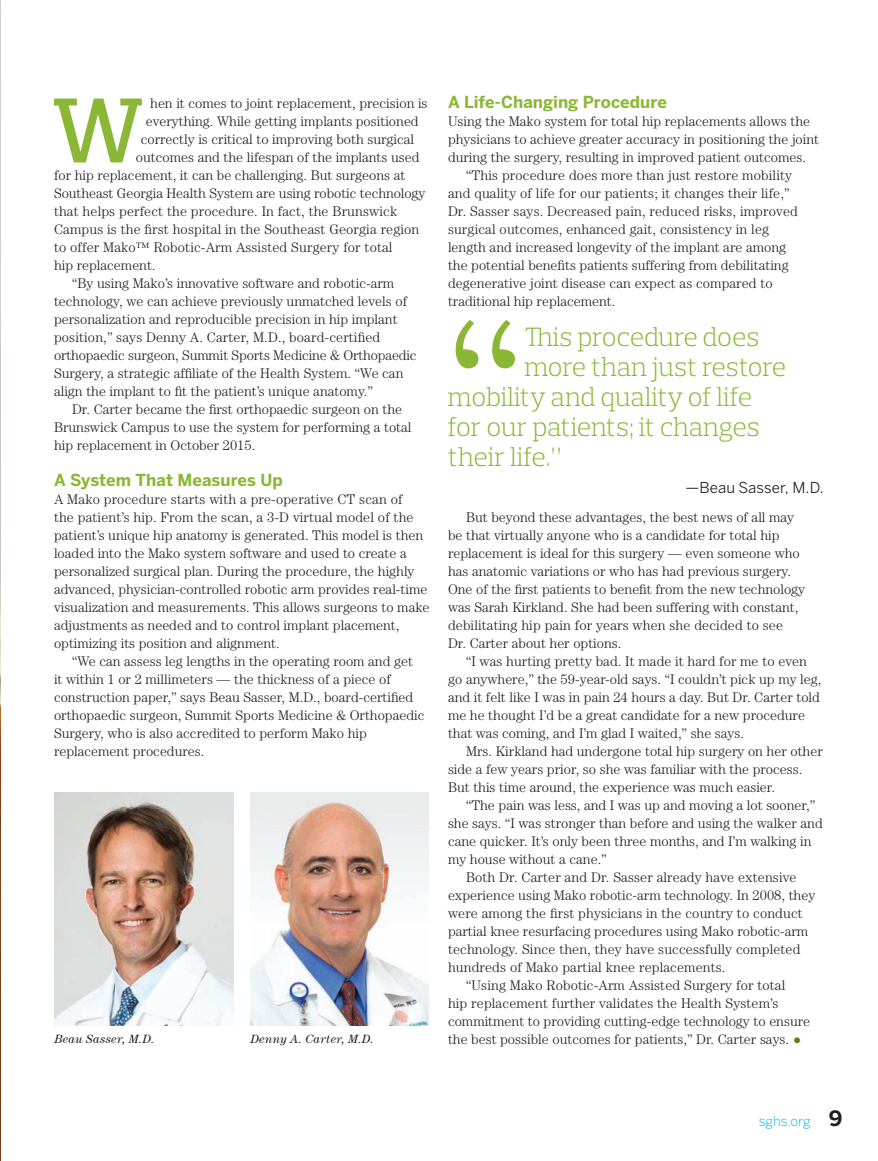
<style>
.page{position:relative;width:878px;height:1161px;background:#fff}
.page>*{position:absolute;margin:0;border:0;box-sizing:border-box;transform-origin:0 0}
.t1{font:300 196.05px "Century Std";color:#8ab836}
.t2{font:500 93.3px "Prelo Slab";color:#8ab836}
.t3{font:300 27px "Prelo Slab";letter-spacing:-.01em;color:#8ab836}
.t4{font:700 16.5px "Benton Sans";color:#8ab836}
.t5{font:15px "Benton Sans";letter-spacing:.005em;color:#231f20}
.t6{font:300 13.95px "Century Std";color:#231f20}
.t7{font:300 13.5px "Benton Sans";color:#00aeef}
.t8{font:italic 12px "Century Std";letter-spacing:.025em;color:#231f20}
.s1{font-weight:700;font-size:21px;color:#231f20}
</style>
<div class="page">
<img style="left:0;top:1px;width:1px;height:1159px">
<img style="left:55px;top:792px;width:178px;height:233px">
<img style="left:250px;top:792px;width:179px;height:234px">
<p class="t2" style="left:52px;top:73px;width:93px">W</p>
<p class="t6" style="left:150px;top:95px;width:279px">hen it comes to joint replacement, precision is</p>
<p class="t6" style="left:146px;top:113px;width:274px">everything. While getting implants positioned</p>
<p class="t6" style="left:141px;top:131px;width:275px">correctly is critical to improving both surgical</p>
<p class="t6" style="left:136px;top:149px;width:285px">outcomes and the lifespan of the implants used</p>
<p class="t6" style="left:54px;top:167px;width:353px">for hip replacement, it can be challenging. But surgeons at</p>
<p class="t6" style="left:54px;top:185px;width:373px">Southeast Georgia Health System are using robotic technology</p>
<p class="t6" style="left:54px;top:203px;width:345px">that helps perfect the procedure. In fact, the Brunswick</p>
<p class="t6" style="left:54px;top:221px;width:367px">Campus is the first hospital in the Southeast Georgia region</p>
<p class="t6" style="left:54px;top:239px;width:340px">to offer Mako™ Robotic-Arm Assisted Surgery for total</p>
<p class="t6" style="left:54px;top:257px;width:103px">hip replacement.</p>
<p class="t6" style="left:72px;top:275px;width:324px">“By using Mako’s innovative software and robotic-arm</p>
<p class="t6" style="left:54px;top:293px;width:354px">technology, we can achieve previously unmatched levels of</p>
<p class="t6" style="left:54px;top:311px;width:345px">personalization and reproducible precision in hip implant</p>
<p class="t6" style="left:54px;top:329px;width:328px">position,” says Denny A. Carter, M.D., board-certified</p>
<p class="t6" style="left:54px;top:347px;width:364px">orthopaedic surgeon, Summit Sports Medicine &amp; Orthopaedic</p>
<p class="t6" style="left:54px;top:365px;width:351px">Surgery, a strategic affiliate of the Health System. “We can</p>
<p class="t6" style="left:54px;top:383px;width:320px">align the implant to fit the patient’s unique anatomy.”</p>
<p class="t6" style="left:72px;top:401px;width:331px">Dr. Carter became the first orthopaedic surgeon on the</p>
<p class="t6" style="left:54px;top:419px;width:359px">Brunswick Campus to use the system for performing a total</p>
<p class="t6" style="left:54px;top:437px;width:203px">hip replacement in October 2015.</p>
<p class="t4" style="left:54px;top:470px;width:230px">A System That Measures Up</p>
<p class="t6" style="left:54px;top:491px;width:350px">A Mako procedure starts with a pre-operative CT scan of</p>
<p class="t6" style="left:54px;top:509px;width:361px">the patient’s hip. From the scan, a 3-D virtual model of the</p>
<p class="t6" style="left:54px;top:527px;width:370px">patient’s unique hip anatomy is generated. This model is then</p>
<p class="t6" style="left:54px;top:545px;width:354px">loaded into the Mako system software and used to create a</p>
<p class="t6" style="left:54px;top:563px;width:362px">personalized surgical plan. During the procedure, the highly</p>
<p class="t6" style="left:54px;top:581px;width:375px">advanced, physician-controlled robotic arm provides real-time</p>
<p class="t6" style="left:54px;top:599px;width:377px">visualization and measurements. This allows surgeons to make</p>
<p class="t6" style="left:54px;top:617px;width:347px">adjustments as needed and to control implant placement,</p>
<p class="t6" style="left:54px;top:635px;width:227px">optimizing its position and alignment.</p>
<p class="t6" style="left:72px;top:653px;width:342px">“We can assess leg lengths in the operating room and get</p>
<p class="t6" style="left:54px;top:671px;width:338px">it within 1 or 2 millimeters — the thickness of a piece of</p>
<p class="t6" style="left:54px;top:689px;width:361px">construction paper,” says Beau Sasser, M.D., board-certified</p>
<p class="t6" style="left:54px;top:707px;width:372px">orthopaedic surgeon, Summit Sports Medicine &amp; Orthopaedic</p>
<p class="t6" style="left:54px;top:725px;width:314px">Surgery, who is also accredited to perform Mako hip</p>
<p class="t6" style="left:54px;top:743px;width:152px">replacement procedures.</p>
<p class="t8" style="left:55px;top:1032px;width:101px">Beau Sasser, M.D.</p>
<p class="t8" style="left:250px;top:1032px;width:125px">Denny A. Carter, M.D.</p>
<p class="t4" style="left:448px;top:92px;width:220px">A Life-Changing Procedure</p>
<p class="t6" style="left:448px;top:113px;width:363px">Using the Mako system for total hip replacements allows the</p>
<p class="t6" style="left:448px;top:131px;width:372px">physicians to achieve greater accuracy in positioning the joint</p>
<p class="t6" style="left:448px;top:149px;width:359px">during the surgery, resulting in improved patient outcomes.</p>
<p class="t6" style="left:466px;top:167px;width:327px">“This procedure does more than just restore mobility</p>
<p class="t6" style="left:448px;top:185px;width:343px">and quality of life for our patients; it changes their life,”</p>
<p class="t6" style="left:448px;top:203px;width:351px">Dr. Sasser says. Decreased pain, reduced risks, improved</p>
<p class="t6" style="left:448px;top:221px;width:322px">surgical outcomes, enhanced gait, consistency in leg</p>
<p class="t6" style="left:448px;top:239px;width:339px">length and increased longevity of the implant are among</p>
<p class="t6" style="left:448px;top:257px;width:342px">the potential benefits patients suffering from debilitating</p>
<p class="t6" style="left:448px;top:275px;width:326px">degenerative joint disease can expect as compared to</p>
<p class="t6" style="left:448px;top:293px;width:169px">traditional hip replacement.</p>
<p class="t1" style="left:448px;top:276px;width:78px">“</p>
<p class="t3" style="left:524px;top:321px;width:236px">This procedure does</p>
<p class="t3" style="left:524px;top:351px;width:263px">more than just restore</p>
<p class="t3" style="left:448px;top:381px;width:306px">mobility and quality of life</p>
<p class="t3" style="left:448px;top:411px;width:313px">for our patients; it changes</p>
<p class="t3" style="left:448px;top:441px;width:115px">their life.”</p>
<p class="t5" style="left:685px;top:479px;width:140px">—Beau Sasser, M.D.</p>
<p class="t6" style="left:466px;top:509px;width:330px">But beyond these advantages, the best news of all may</p>
<p class="t6" style="left:448px;top:527px;width:333px">be that virtually anyone who is a candidate for total hip</p>
<p class="t6" style="left:448px;top:545px;width:353px">replacement is ideal for this surgery — even someone who</p>
<p class="t6" style="left:448px;top:563px;width:344px">has anatomic variations or who has had previous surgery.</p>
<p class="t6" style="left:448px;top:581px;width:359px">One of the first patients to benefit from the new technology</p>
<p class="t6" style="left:448px;top:599px;width:352px">was Sarah Kirkland. She had been suffering with constant,</p>
<p class="t6" style="left:448px;top:617px;width:336px">debilitating hip pain for years when she decided to see</p>
<p class="t6" style="left:448px;top:635px;width:175px">Dr. Carter about her options.</p>
<p class="t6" style="left:466px;top:653px;width:342px">“I was hurting pretty bad. It made it hard for me to even</p>
<p class="t6" style="left:448px;top:671px;width:375px">go anywhere,” the 59-year-old says. “I couldn’t pick up my leg,</p>
<p class="t6" style="left:448px;top:689px;width:373px">and it felt like I was in pain 24 hours a day. But Dr. Carter told</p>
<p class="t6" style="left:448px;top:707px;width:358px">me he thought I’d be a great candidate for a new procedure</p>
<p class="t6" style="left:448px;top:725px;width:298px">that was coming, and I’m glad I waited,” she says.</p>
<p class="t6" style="left:466px;top:743px;width:358px">Mrs. Kirkland had undergone total hip surgery on her other</p>
<p class="t6" style="left:448px;top:761px;width:356px">side a few years prior, so she was familiar with the process.</p>
<p class="t6" style="left:448px;top:779px;width:329px">But this time around, the experience was much easier.</p>
<p class="t6" style="left:466px;top:797px;width:351px">“The pain was less, and I was up and moving a lot sooner,”</p>
<p class="t6" style="left:448px;top:815px;width:376px">she says. “I was stronger than before and using the walker and</p>
<p class="t6" style="left:448px;top:833px;width:365px">cane quicker. It’s only been three months, and I’m walking in</p>
<p class="t6" style="left:448px;top:851px;width:160px">my house without a cane.”</p>
<p class="t6" style="left:466px;top:869px;width:332px">Both Dr. Carter and Dr. Sasser already have extensive</p>
<p class="t6" style="left:448px;top:887px;width:369px">experience using Mako robotic-arm technology. In 2008, they</p>
<p class="t6" style="left:448px;top:905px;width:356px">were among the first physicians in the country to conduct</p>
<p class="t6" style="left:448px;top:923px;width:362px">partial knee resurfacing procedures using Mako robotic-arm</p>
<p class="t6" style="left:448px;top:941px;width:354px">technology. Since then, they have successfully completed</p>
<p class="t6" style="left:448px;top:959px;width:279px">hundreds of Mako partial knee replacements.</p>
<p class="t6" style="left:466px;top:977px;width:321px">“Using Mako Robotic-Arm Assisted Surgery for total</p>
<p class="t6" style="left:448px;top:995px;width:332px">hip replacement further validates the Health System’s</p>
<p class="t6" style="left:448px;top:1013px;width:363px">commitment to providing cutting-edge technology to ensure</p>
<p class="t6" style="left:448px;top:1031px;width:343px">the best possible outcomes for patients,” Dr. Carter says.</p>
<p class="t7" style="left:759px;top:1114px;width:85px">sghs.org <span class="s1">9</span></p>
</div>
